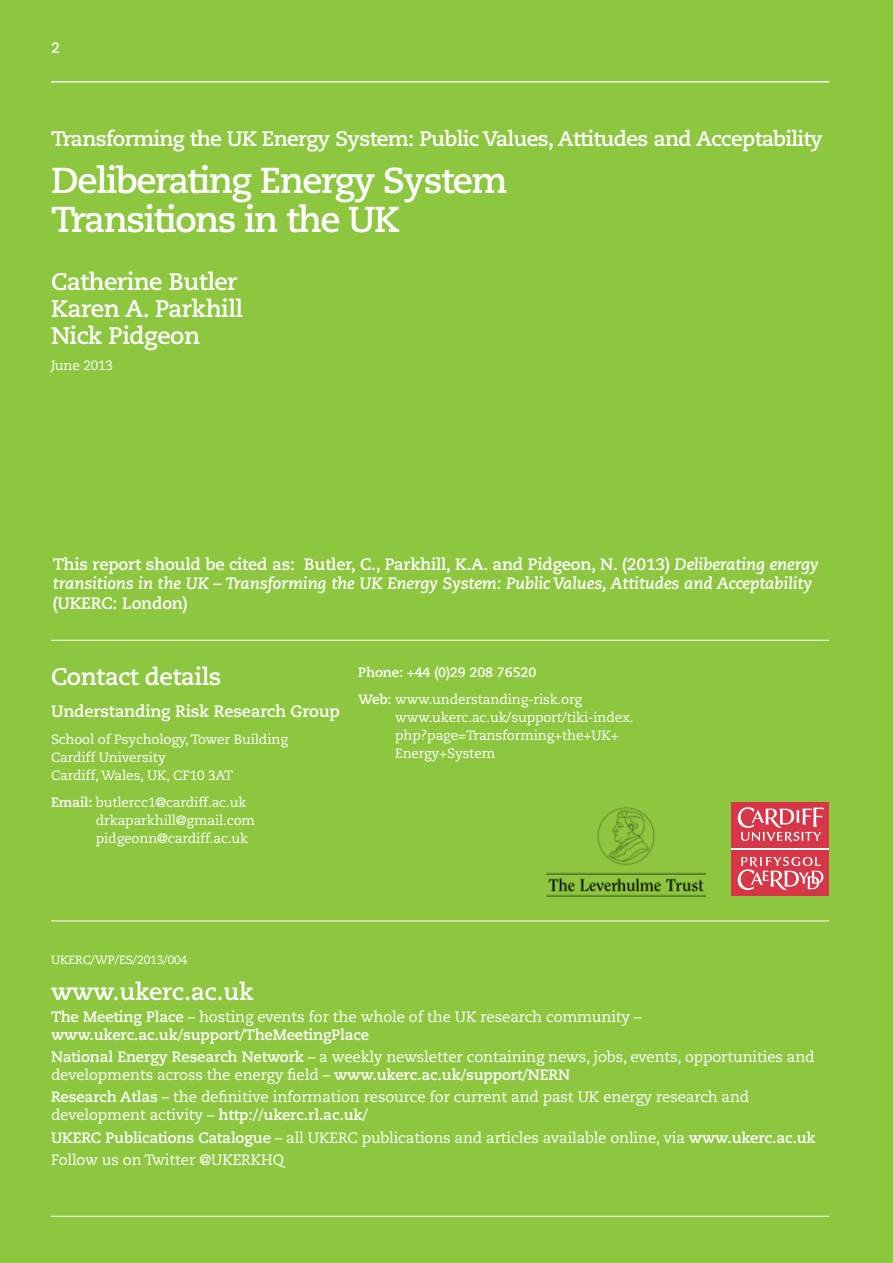
<style>
.page{position:relative;width:893px;height:1263px;background:#8dc63f}
.page>*{position:absolute;margin:0;border:0;box-sizing:border-box;transform-origin:0 0}
.t1{font:700 36px/39px "Caecilia";letter-spacing:-.04em;color:#fff}
.t2{font:700 24px/27px "Caecilia";letter-spacing:-.02em;color:#fff}
.t3{font:700 21px "Caecilia";letter-spacing:-.03em;color:#fff}
.t4{font:italic 700 16.5px/19.5px "Caecilia";letter-spacing:-.01em;color:#fff}
.t5{font:700 16.5px "Caecilia";letter-spacing:-.01em;color:#fff}
.t6{font:15px/18px "Caecilia";letter-spacing:-.01em;color:#fff}
.t7{font:700 15px/18px "Caecilia";letter-spacing:-.01em;color:#fff}
.t8{font:13.5px/18px "Caecilia";letter-spacing:-.01em;color:#fff}
.t9{font:700 13.5px/27px "Caecilia";letter-spacing:-.01em;color:#fff}
.t10{font:12px "Caecilia";letter-spacing:-.01em;color:#fff}
.s1{font-style:normal}
.s2{font-weight:700}
.s3{font-weight:400}
</style>
<div class="page">
<div style="left:731px;top:846px;width:98px;height:6px;background:#fff"></div>
<div style="left:731px;top:850px;width:98px;height:46px;background:#d73648"></div>
<svg style="left:738px;top:857px;width:85px;height:33px"></svg>
<div style="left:731px;top:802px;width:98px;height:46px;background:#d73648"></div>
<svg style="left:738px;top:807px;width:86px;height:35px"></svg>
<hr style="left:51px;top:640px;width:778px;height:1px;background:#fff">
<hr style="left:51px;top:920px;width:778px;height:1px;background:#fff">
<img style="left:546px;top:807px;width:159px;height:90px">
<hr style="left:51px;top:81px;width:778px;height:1px;background:#fff">
<hr style="left:51px;top:1216px;width:778px;height:1px;background:#fff">
<p class="t7" style="left:51px;top:39px;width:10px">2</p>
<h3 class="t3" style="left:51px;top:126px;width:773px">Transforming the UK Energy System: Public Values, Attitudes and Acceptability</h3>
<h1 class="t1" style="left:51px;top:162px;width:458px">Deliberating Energy System<br>Transitions in the UK</h1>
<h2 class="t2" style="left:51px;top:268px;width:193px">Catherine Butler<br>Karen A. Parkhill<br>Nick Pidgeon</h2>
<p class="t8" style="left:51px;top:357px;width:63px">June 2013</p>
<p class="t4" style="left:53px;top:555px;width:767px"><span class="s1">This report should be cited as: Butler, C., Parkhill, K.A. and Pidgeon, N. (2013)</span> Deliberating energy transitions in the UK – Transforming the UK Energy System: Public Values, Attitudes and Acceptability</p>
<p class="t5" style="left:53px;top:593px;width:136px">(UKERC: London)</p>
<h2 class="t2" style="left:51px;top:664px;width:172px">Contact details</h2>
<p class="t5" style="left:51px;top:702px;width:290px">Understanding Risk Research Group</p>
<p class="t8" style="left:51px;top:731px;width:238px">School of Psychology, Tower Building<br>Cardiff University<br>Cardiff, Wales, UK, CF10 3AT</p>
<p class="t8" style="left:96px;top:794px;width:161px;text-indent:-45px"><span class="s2">Email:</span> butlercc1@cardiff.ac.uk drkaparkhill@gmail.com pidgeonn@cardiff.ac.uk</p>
<p class="t9" style="left:358px;top:659px;width:225px">Phone: +44 (0)29 208 76520<br>Web: <span class="s3">www.understanding-risk.org</span></p>
<p class="t8" style="left:395px;top:709px;width:240px">www.ukerc.ac.uk/support/tiki-index. php?page=Transforming+the+UK+<br>Energy+System</p>
<p class="t10" style="left:51px;top:953px;width:138px">UKERC/WP/ES/2013/004</p>
<h2 class="t2" style="left:51px;top:978px;width:204px">www.ukerc.ac.uk</h2>
<p class="t7" style="left:51px;top:1008px;width:592px">The Meeting Place <span class="s3">– hosting events for the whole of the UK research community – </span>www.ukerc.ac.uk/support/TheMeetingPlace</p>
<p class="t6" style="left:51px;top:1048px;width:765px"><span class="s2">National Energy Research Network</span> – a weekly newsletter containing news, jobs, events, opportunities and developments across the energy field – <span class="s2">www.ukerc.ac.uk/support/NERN</span></p>
<p class="t6" style="left:51px;top:1088px;width:700px"><span class="s2">Research Atlas</span> – the definitive information resource for current and past UK energy research and development activity – <span class="s2">http://ukerc.rl.ac.uk/</span></p>
<p class="t6" style="left:51px;top:1126px;width:766px;line-height:22.2px"><span class="s2">UKERC Publications Catalogue</span> – all UKERC publications and articles available online, via <span class="s2">www.ukerc.ac.uk<br></span>Follow us on Twitter @UKERKHQ</p>
</div>
